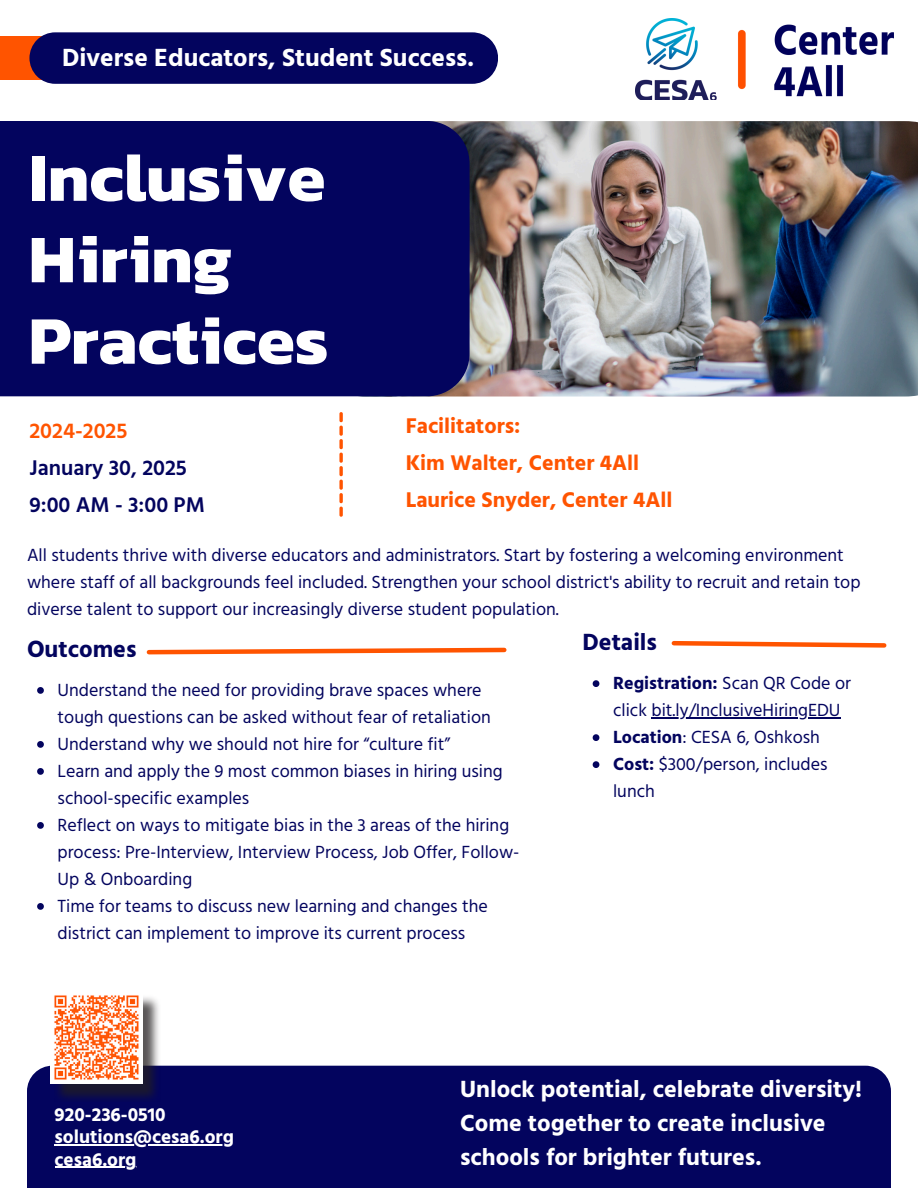
<style>
.page{position:relative;width:918px;height:1188px;background:#fff}
.page>*{position:absolute;margin:0;border:0;box-sizing:border-box;transform-origin:0 0}
.t1{font:700 68.7px/81.4px "Kanit";color:#fff}
.t2{font:700 25.5px "Hind";color:#fff}
.t3{font:700 24px/33.8px "Hind";color:#fff}
.t4{font:700 24px "Hind";color:#03045e}
.t5{font:700 21.75px/37.2px "Hind";color:#ff5400}
.t6{font:600 21.75px/37.2px "Hind";color:#03045e}
.t7{font:600 21.75px "Hind";color:#ff5400}
.t8{font:700 19.2px/22.5px "Hind";color:#fff}
.t9{font:18px/27px "Hind";color:#03045e}
.s1{font-weight:700}
</style>
<div class="page">
<div style="left:27px;top:1066px;width:864px;height:122px;background:#03045e"></div>
<hr style="left:633px;top:1104px;width:158px;height:1px;background:#03045e">
<hr style="left:55px;top:1143px;width:179px;height:1px;background:#03045e">
<hr style="left:55px;top:1166px;width:324px;height:1px;background:#03045e">
<img style="left:54px;top:997px;width:107px;height:104px">
<img style="left:51px;top:995px;width:92px;height:89px">
<img style="left:331px;top:121px;width:587px;height:276px">
<div style="left:0;top:121px;width:469px;height:275px;background:#03045e"></div>
<svg style="left:339px;top:412px;width:4px;height:105px"></svg>
<svg style="left:146px;top:647px;width:361px;height:8px"></svg>
<svg style="left:671px;top:640px;width:216px;height:8px"></svg>
<div style="left:0;top:36px;width:59px;height:44px;background:#ff5400"></div>
<div style="left:29px;top:32px;width:469px;height:52px;background:#03045e"></div>
<svg style="left:37px;top:687px;width:7px;height:7px"></svg>
<svg style="left:37px;top:741px;width:7px;height:7px"></svg>
<svg style="left:37px;top:768px;width:7px;height:7px"></svg>
<svg style="left:37px;top:822px;width:7px;height:7px"></svg>
<svg style="left:37px;top:903px;width:7px;height:7px"></svg>
<svg style="left:593px;top:680px;width:6px;height:7px"></svg>
<hr style="left:652px;top:717px;width:189px;height:2px;background:#03045e">
<svg style="left:593px;top:734px;width:6px;height:7px"></svg>
<svg style="left:593px;top:761px;width:6px;height:7px"></svg>
<img style="left:636px;top:18px;width:257px;height:81px">
<hr style="left:55px;top:1144px;width:179px;height:1px;background:#fff">
<hr style="left:55px;top:1167px;width:82px;height:1px;background:#fff">
<p class="t2" style="left:62px;top:39px;width:413px">Diverse Educators, Student Success.</p>
<p class="t1" style="left:29px;top:136px;width:301px">Inclusive<br>Hiring<br>Practices</p>
<p class="t7" style="left:29px;top:415px;width:99px">2024-2025</p>
<p class="t6" style="left:29px;top:449px;width:177px">January 30, 2025<br>9:00 AM - 3:00 PM</p>
<p class="t5" style="left:406px;top:406px;width:268px">Facilitators:<br>Kim Walter, Center 4All<br>Laurice Snyder, Center 4All</p>
<p class="t9" style="left:27px;top:541px;width:835px">All students thrive with diverse educators and administrators. Start by fostering a welcoming environment where staff of all backgrounds feel included. Strengthen your school district's ability to recruit and retain top diverse talent to support our increasingly diverse student population.</p>
<h1 class="t4" style="left:27px;top:632px;width:111px">Outcomes</h1>
<p class="t4" style="left:583px;top:625px;width:76px">Details</p>
<h2 class="t9" style="left:58px;top:676px;width:435px">Understand the need for providing brave spaces where tough questions can be asked without fear of retaliation</h2>
<h2 class="t9" style="left:58px;top:730px;width:394px">Understand why we should not hire for “culture fit”</h2>
<p class="t9" style="left:58px;top:757px;width:447px">Learn and apply the 9 most common biases in hiring using school-specific examples</p>
<p class="t9" style="left:58px;top:811px;width:463px">Reflect on ways to mitigate bias in the 3 areas of the hiring process: Pre-Interview, Interview Process, Job Offer, Follow-<br>Up &amp; Onboarding</p>
<p class="t9" style="left:58px;top:892px;width:432px">Time for teams to discuss new learning and changes the district can implement to improve its current process</p>
<p class="t9" style="left:613px;top:669px;width:239px"><span class="s1">Registration:</span> Scan QR Code or click bit.ly/InclusiveHiringEDU</p>
<p class="t9" style="left:613px;top:723px;width:216px"><span class="s1">Location</span>: CESA 6, Oshkosh<br><span class="s1">Cost:</span> $300/person, includes</p>
<p class="t9" style="left:613px;top:777px;width:43px">lunch</p>
<h4 class="t8" style="left:55px;top:1103px;width:113px">920-236-0510</h4>
<h2 class="t8" style="left:55px;top:1125px;width:181px">solutions@cesa6.org cesa6.org</h2>
<p class="t3" style="left:460px;top:1072px;width:404px">Unlock potential, celebrate diversity!<br>Come together to create inclusive schools for brighter futures.</p>
</div>
